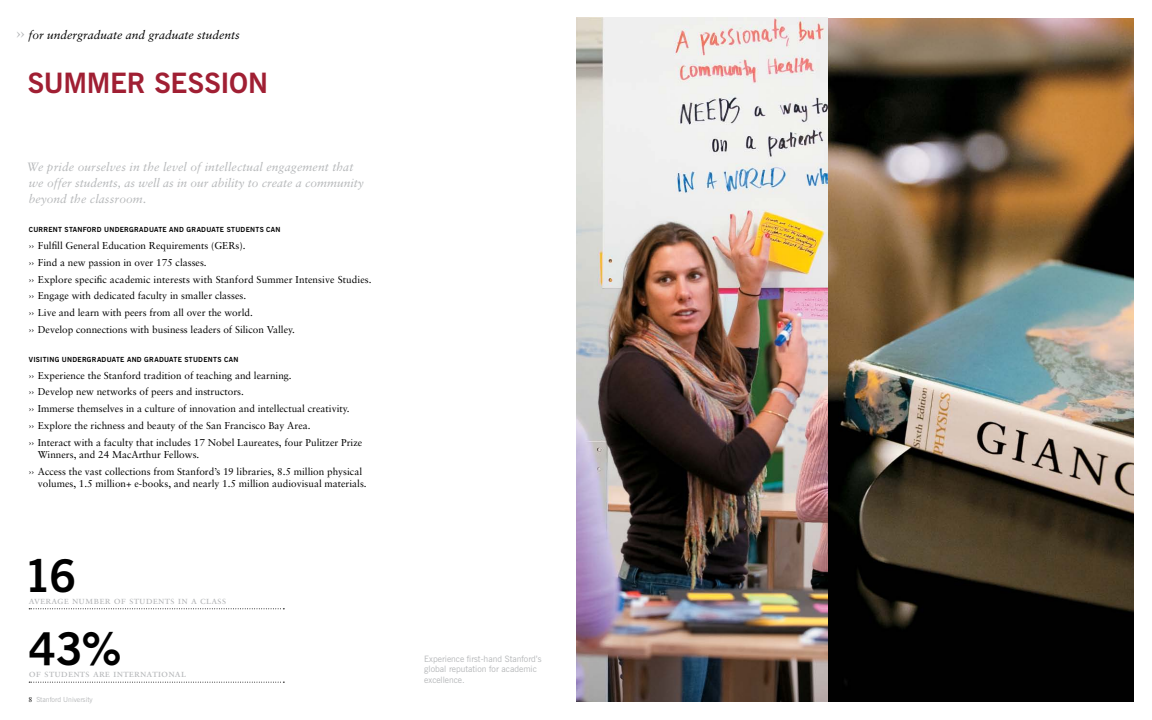
<style>
.page{position:relative;width:1152px;height:720px;background:#fff}
.page>*{position:absolute;margin:0;border:0;box-sizing:border-box;transform-origin:0 0}
.t1{font:700 45px "News Gothic BT";color:#000}
.t2{font:700 28px "News Gothic BT";letter-spacing:-.01em;color:#a01f33}
.t3{font:italic 12px/16px "Sabon";letter-spacing:.01em;color:#b6b8ba}
.t4{font:italic 12px "Sabon";color:#000}
.t5{font:10.5px "Sabon Roman SC";letter-spacing:.01em;color:#b6b8ba}
.t6{font:10px/16.8px "Sabon";color:#000}
.t7{font:8.8px/10.5px "News Gothic BT";color:#b6b8ba}
.t8{font:700 7px "News Gothic BT";letter-spacing:.04em;color:#000}
.t9{font:7px "News Gothic BT";color:#b6b8ba}
.s1{font-style:normal;font-size:18px;color:#b6b8ba}
.s2{font-family:"Sabon";color:#000}
</style>
<div class="page">
<svg style="left:29px;top:682px;width:255px;height:1px"></svg>
<svg style="left:29px;top:608px;width:255px;height:1px"></svg>
<img style="left:828px;top:18px;width:306px;height:684px">
<img style="left:576px;top:18px;width:252px;height:684px">
<p class="t4" style="left:16px;top:28px;width:225px"><span class="s1">››</span> for undergraduate and graduate students</p>
<h2 class="t2" style="left:28px;top:66px;width:221px">SUMMER SESSION</h2>
<p class="t3" style="left:27px;top:159px;width:339px">We pride ourselves in the level of intellectual engagement that we offer students, as well as in our ability to create a community beyond the classroom.</p>
<p class="t8" style="left:29px;top:226px;width:50px">CU RRENT STANFO</p>
<p class="t8" style="left:92px;top:226px;width:185px">RD UN DERGRADUATE AN D GRADUATE STUDENTS CAN</p>
<p class="t6" style="left:29px;top:237px;width:344px">›› Fulfill General Education Requirements (GERs).<br>›› Find a new passion in over 175 classes.<br>›› Explore specific academic interests with Stanford Summer Intensive Studies. ›› Engage with dedicated faculty in smaller classes.<br>›› Live and learn with peers from all over the world.<br>›› Develop connections with business leaders of Silicon Valley.</p>
<p class="t8" style="left:29px;top:355px;width:206px">VISITING UN DERGRADUATE AN D GRADUATE STUDENTS CAN</p>
<p class="t6" style="left:29px;top:367px;width:335px">›› Experience the Stanford tradition of teaching and learning.<br>›› Develop new networks of peers and instructors.<br>›› Immerse themselves in a culture of innovation and intellectual creativity.<br>›› Explore the richness and beauty of the San Francisco Bay Area.<br>›› Interact with a faculty that includes 17 Nobel Laureates, four Pulitzer Prize</p>
<p class="t6" style="left:29px;top:446px;width:335px;text-indent:9px">Winners, and 24 MacArthur Fellows.<br>›› Access the vast collections from Stanford’s 19 libraries, 8.5 million physical</p>
<p class="t6" style="left:38px;top:475px;width:330px">volumes, 1.5 million+ e-books, and nearly 1.5 million audiovisual materials.</p>
<h1 class="t1" style="left:24px;top:548px;width:54px">16</h1>
<p class="t5" style="left:29px;top:594px;width:199px">average number of students in a class</p>
<h1 class="t1" style="left:29px;top:622px;width:94px">43%</h1>
<p class="t5" style="left:29px;top:668px;width:159px">of students are international</p>
<p class="t9" style="left:29px;top:695px;width:66px"><span class="s2">8</span> Stanford U niversity</p>
<p class="t7" style="left:424px;top:653px;width:119px">Experience first-hand Stanford’s global reputation for academic excellence.</p>
</div>
